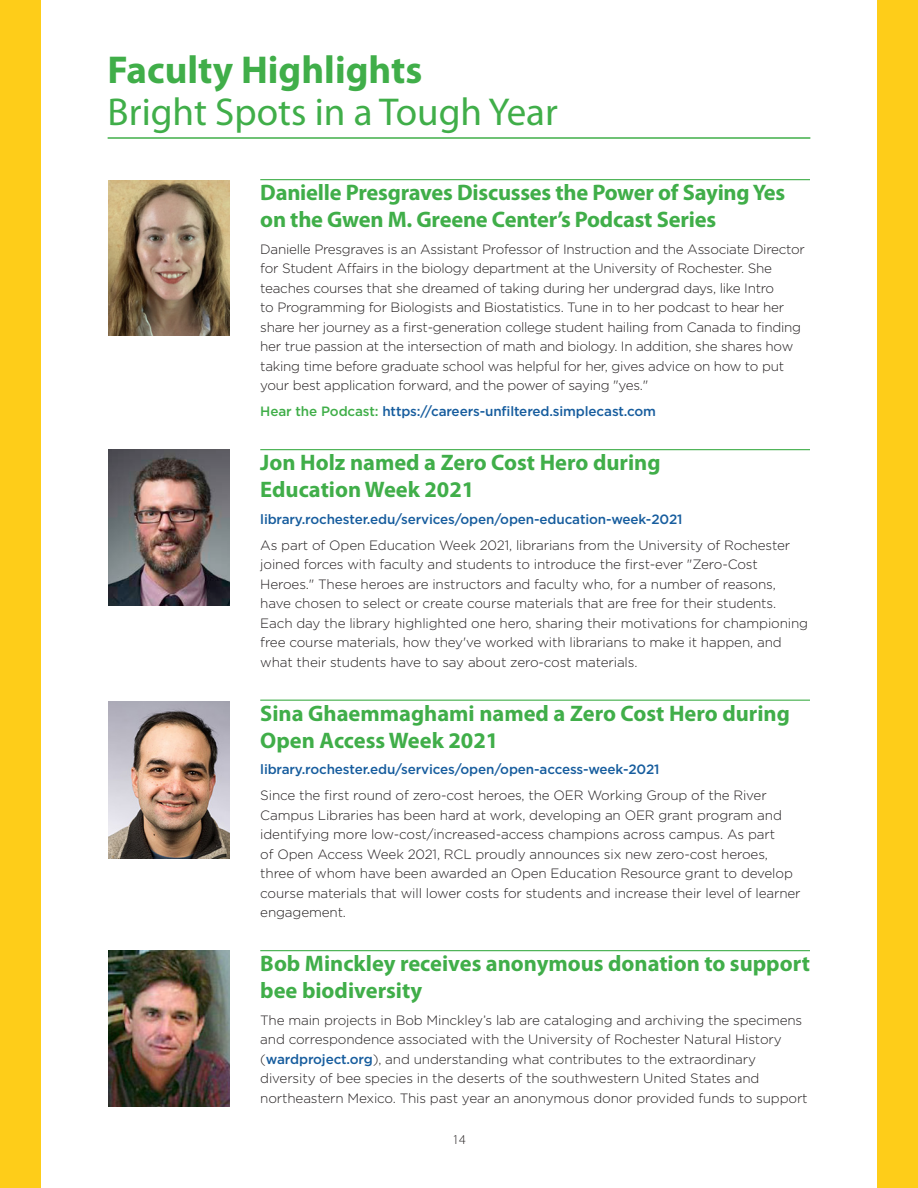
<style>
.page{position:relative;width:918px;height:1188px;background:#fff}
.page>*{position:absolute;margin:0;border:0;box-sizing:border-box;transform-origin:0 0}
.t1{font:39px "Myriad Pro";color:#40ae49}
.t2{font:700 39px "Myriad Pro";color:#40ae49}
.t3{font:700 22.5px/27px "Myriad Pro";color:#40ae49}
.t4{font:300 13.5px/19.5px "Gotham";letter-spacing:-.01em;color:#231f20}
.t5{font:500 13.5px "Gotham";letter-spacing:-.01em;color:#175d9e}
.t6{font:300 13.5px "Myriad Pro";color:#231f20}
.s1{color:#40ae49}
.s2{font-weight:500;color:#175d9e}
</style>
<div class="page">
<div style="left:0;top:0;width:40px;height:1188px;background:#fecd19"></div>
<div style="left:878px;top:0;width:40px;height:1188px;background:#fecd19"></div>
<img style="left:109px;top:950px;width:120px;height:157px">
<img style="left:108px;top:702px;width:121px;height:156px">
<hr style="left:260px;top:179px;width:550px;height:1px;background:#40ae49">
<hr style="left:260px;top:449px;width:550px;height:1px;background:#40ae49">
<hr style="left:260px;top:700px;width:550px;height:1px;background:#40ae49">
<hr style="left:260px;top:950px;width:550px;height:1px;background:#40ae49">
<img style="left:108px;top:181px;width:121px;height:155px">
<img style="left:108px;top:450px;width:121px;height:155px">
<hr style="left:108px;top:137px;width:702px;height:2px;background:#40ae49">
<p class="t2" style="left:108px;top:48px;width:316px">Faculty Highlights</p>
<p class="t1" style="left:108px;top:91px;width:452px">Bright Spots in a Tough Year</p>
<p class="t3" style="left:260px;top:180px;width:526px">Danielle Presgraves Discusses the Power of Saying Yes on the Gwen M. Greene Center’s Podcast Series</p>
<p class="t4" style="left:260px;top:239px;width:546px">Danielle Presgraves is an Assistant Professor of Instruction and the Associate Director for Student Affairs in the biology department at the University of Rochester. She teaches courses that she dreamed of taking during her undergrad days, like Intro<br>to Programming for Biologists and Biostatistics. Tune in to her podcast to hear her share her journey as a first-generation college student hailing from Canada to finding her true passion at the intersection of math and biology. In addition, she shares how taking time before graduate school was helpful for her, gives advice on how to put your best application forward, and the power of saying "yes."</p>
<p class="t5" style="left:260px;top:403px;width:397px"><span class="s1">Hear the Podcast:</span> https://careers-unfiltered.simplecast.com</p>
<p class="t3" style="left:260px;top:450px;width:402px">Jon Holz named a Zero Cost Hero during<br>Education Week 2021</p>
<p class="t5" style="left:260px;top:510px;width:424px">library.rochester.edu/services/open/open-education-week-2021</p>
<p class="t4" style="left:260px;top:535px;width:549px">As part of Open Education Week 2021, librarians from the University of Rochester joined forces with faculty and students to introduce the first-ever "Zero-Cost Heroes." These heroes are instructors and faculty who, for a number of reasons, have chosen to select or create course materials that are free for their students.<br>Each day the library highlighted one hero, sharing their motivations for championing free course materials, how they've worked with librarians to make it happen, and what their students have to say about zero-cost materials.</p>
<p class="t3" style="left:260px;top:700px;width:531px">Sina Ghaemmaghami named a Zero Cost Hero during<br>Open Access Week 2021</p>
<p class="t5" style="left:260px;top:761px;width:401px">library.rochester.edu/services/open/open-access-week-2021</p>
<p class="t4" style="left:260px;top:786px;width:542px">Since the first round of zero-cost heroes, the OER Working Group of the River Campus Libraries has been hard at work, developing an OER grant program and identifying more low-cost/increased-access champions across campus. As part<br>of Open Access Week 2021, RCL proudly announces six new zero-cost heroes, three of whom have been awarded an Open Education Resource grant to develop course materials that will lower costs for students and increase their level of learner engagement.</p>
<p class="t3" style="left:260px;top:951px;width:551px">Bob Minckley receives anonymous donation to support bee biodiversity</p>
<p class="t4" style="left:260px;top:1010px;width:549px">The main projects in Bob Minckley’s lab are cataloging and archiving the specimens and correspondence associated with the University of Rochester Natural History (<span class="s2">wardproject.org</span>), and understanding what contributes to the extraordinary diversity of bee species in the deserts of the southwestern United States and northeastern Mexico. This past year an anonymous donor provided funds to support</p>
<p class="t6" style="left:452px;top:1132px;width:15px">14</p>
</div>
